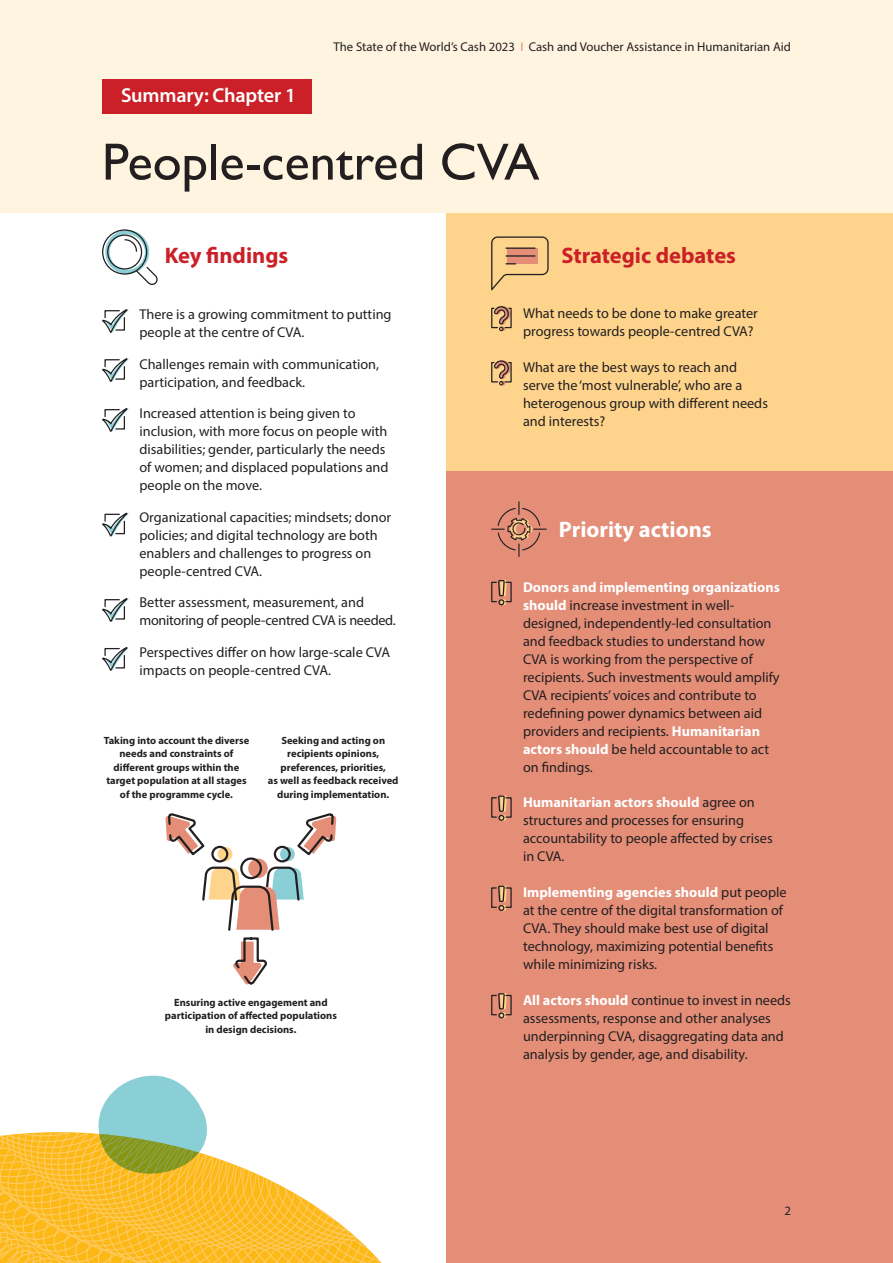
<style>
.page{position:relative;width:893px;height:1263px;background:#fff}
.page>*{position:absolute;margin:0;border:0;box-sizing:border-box;transform-origin:0 0}
.t1{font:52.5px "Gill Sans";color:#231f20}
.t2{font:700 22.5px "Myriad Pro";color:#cb2028}
.t3{font:700 22.5px "Myriad Pro";color:#fff}
.t4{font:600 20.25px "Myriad Pro";letter-spacing:-.01em;color:#fff}
.t5{font:14.25px/18px "Myriad Pro";color:#231f20}
.t6{font:12.75px "Myriad Pro";color:#231f20}
.t7{font:700 10.5px/13.5px "Myriad Pro";color:#231f20;text-align:center}
.s1{color:#e48e78}
.s2{font-weight:700;color:#fff}
</style>
<div class="page">
<div style="left:446px;top:209px;width:447px;height:262px;background:#fed48c"></div>
<div style="left:0;top:0;width:893px;height:213px;background:#fef4df"></div>
<div style="left:102px;top:80px;width:210px;height:34px;background:#cb2028"></div>
<div style="left:446px;top:471px;width:447px;height:792px;background:#e48e78"></div>
<svg style="left:102px;top:229px;width:56px;height:56px"></svg>
<svg style="left:491px;top:236px;width:58px;height:54px"></svg>
<svg style="left:491px;top:501px;width:56px;height:56px"></svg>
<svg style="left:165px;top:813px;width:171px;height:172px"></svg>
<svg style="left:0;top:1075px;width:382px;height:188px"></svg>
<svg style="left:102px;top:309px;width:27px;height:24px"></svg>
<svg style="left:102px;top:358px;width:27px;height:24px"></svg>
<svg style="left:102px;top:408px;width:27px;height:24px"></svg>
<svg style="left:102px;top:512px;width:27px;height:25px"></svg>
<svg style="left:102px;top:598px;width:27px;height:24px"></svg>
<svg style="left:102px;top:647px;width:27px;height:24px"></svg>
<svg style="left:491px;top:306px;width:21px;height:25px"></svg>
<svg style="left:491px;top:360px;width:21px;height:25px"></svg>
<svg style="left:491px;top:580px;width:21px;height:25px"></svg>
<svg style="left:491px;top:795px;width:21px;height:26px"></svg>
<svg style="left:491px;top:885px;width:21px;height:26px"></svg>
<svg style="left:491px;top:993px;width:21px;height:25px"></svg>
<p class="t6" style="left:334px;top:39px;width:459px">The State of the World’s Cash 2023 <span class="s1">I</span> Cash and Voucher Assistance in Humanitarian Aid</p>
<p class="t4" style="left:121px;top:83px;width:176px">Summary: Chapter 1</p>
<p class="t1" style="left:102px;top:131px;width:439px">People-centred CVA</p>
<p class="t2" style="left:165px;top:241px;width:125px">Key findings</p>
<p class="t2" style="left:561px;top:241px;width:176px">Strategic debates</p>
<p class="t5" style="left:139px;top:305px;width:254px">There is a growing commitment to putting people at the centre of CVA.</p>
<p class="t5" style="left:139px;top:355px;width:241px">Challenges remain with communication, participation, and feedback.</p>
<p class="t5" style="left:139px;top:404px;width:251px">Increased attention is being given to inclusion, with more focus on people with disabilities; gender, particularly the needs of women; and displaced populations and people on the move.</p>
<p class="t5" style="left:139px;top:508px;width:253px">Organizational capacities; mindsets; donor policies; and digital technology are both enablers and challenges to progress on people-centred CVA.</p>
<p class="t5" style="left:139px;top:593px;width:258px">Better assessment, measurement, and monitoring of people-centred CVA is needed.</p>
<p class="t5" style="left:139px;top:643px;width:252px">Perspectives differ on how large-scale CVA impacts on people-centred CVA.</p>
<p class="t7" style="left:104px;top:733px;width:147px">Taking into account the diverse needs and constraints of different groups within the target population at all stages of the programme cycle.</p>
<p class="t7" style="left:268px;top:733px;width:132px">Seeking and acting on recipients opinions, preferences, priorities,<br>as well as feedback received during implementation.</p>
<p class="t7" style="left:165px;top:995px;width:173px">Ensuring active engagement and participation of affected populations in design decisions.</p>
<p class="t5" style="left:523px;top:304px;width:236px">What needs to be done to make greater progress towards people-centred CVA?</p>
<p class="t5" style="left:523px;top:358px;width:246px">What are the best ways to reach and serve the ‘most vulnerable’, who are a heterogenous group with different needs and interests?</p>
<p class="t3" style="left:559px;top:514px;width:154px">Priority actions</p>
<p class="t5" style="left:523px;top:577px;width:258px"><span class="s2">Donors and implementing organizations should</span> increase investment in well&shy;designed, independently-led consultation and feedback studies to understand how CVA is working from the perspective of recipients. Such investments would amplify CVA recipients’ voices and contribute to redefining power dynamics between aid providers and recipients. <span class="s2">Humanitarian actors should</span> be held accountable to act on findings.</p>
<p class="t5" style="left:523px;top:793px;width:251px"><span class="s2">Humanitarian actors should</span> agree on structures and processes for ensuring accountability to people affected by crises in CVA.</p>
<p class="t5" style="left:523px;top:883px;width:265px"><span class="s2">Implementing agencies should</span> put people at the centre of the digital transformation of CVA. They should make best use of digital technology, maximizing potential benefits while minimizing risks.</p>
<p class="t5" style="left:523px;top:991px;width:269px"><span class="s2">All actors should</span> continue to invest in needs assessments, response and other analyses underpinning CVA, disaggregating data and analysis by gender, age, and disability.</p>
<p class="t6" style="left:784px;top:1203px;width:8px">2</p>
</div>
